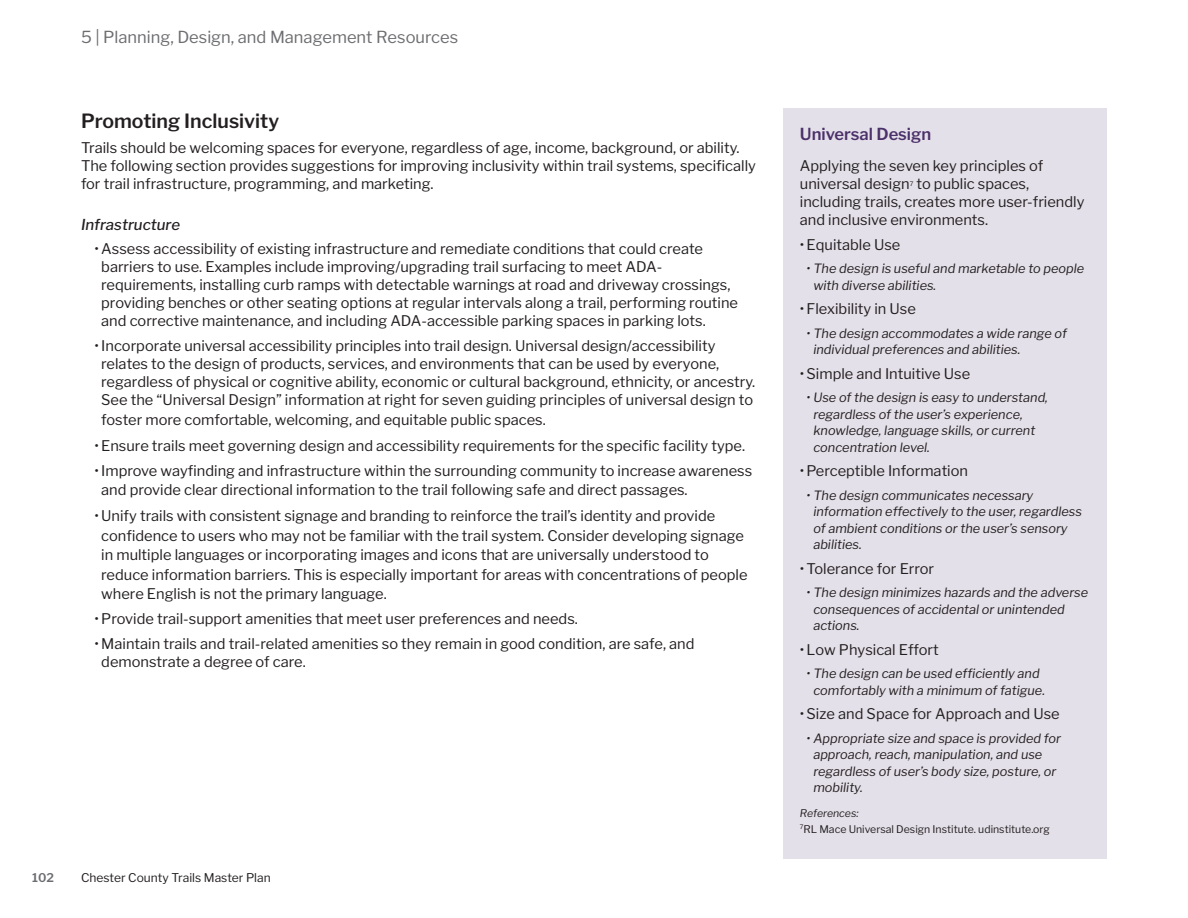
<style>
.page{position:relative;width:1188px;height:918px;background:#fff}
.page>*{position:absolute;margin:0;border:0;box-sizing:border-box;transform-origin:0 0}
.t1{font:600 19.5px "Libre Franklin";color:#231f20}
.t2{font:16.5px "Libre Franklin";color:#6c6d70}
.t3{font:600 16.5px "Libre Franklin";color:#4b306a}
.t4{font:italic 500 15px "Libre Franklin";color:#231f20}
.t5{font:14.7px/18px "Libre Franklin";color:#231f20}
.t6{font:italic 12.75px/16.5px "Libre Franklin";color:#231f20}
.t7{font:12px "Libre Franklin";color:#231f20}
.t8{font:600 12px "Libre Franklin";color:#6c6d70}
.t9{font:10.5px/16px "Libre Franklin";color:#231f20}
.t10{font:6.15px "Libre Franklin";color:#231f20}
.s1{font-style:italic}
</style>
<div class="page">
<div style="left:783px;top:108px;width:324px;height:751px;background:#e4e0e9"></div>
<p class="t2" style="left:81px;top:27px;width:379px">5 | Planning, Design, and Management Resources</p>
<h1 class="t1" style="left:81px;top:109px;width:200px">Promoting Inclusivity</h1>
<p class="t5" style="left:81px;top:139px;width:677px">Trails should be welcoming spaces for everyone, regardless of age, income, background, or ability.<br>The following section provides suggestions for improving inclusivity within trail systems, specifically for trail infrastructure, programming, and marketing.</p>
<p class="t4" style="left:81px;top:215px;width:101px">Infrastructure</p>
<p class="t5" style="left:101px;top:240px;width:638px;text-indent:-7px">• Assess accessibility of existing infrastructure and remediate conditions that could create barriers to use. Examples include improving/upgrading trail surfacing to meet ADA&shy;requirements, installing curb ramps with detectable warnings at road and driveway crossings, providing benches or other seating options at regular intervals along a trail, performing routine and corrective maintenance, and including ADA-accessible parking spaces in parking lots.</p>
<p class="t5" style="left:101px;top:337px;width:656px;text-indent:-7px">•Incorporate universal accessibility principles into trail design. Universal design/accessibility relates to the design of products, services, and environments that can be used by everyone, regardless of physical or cognitive ability, economic or cultural background, ethnicity, or ancestry.<br>See the “Universal Design” information at right for seven guiding principles of universal design to</p>
<p class="t5" style="left:101px;top:410px;width:446px">foster more comfortable, welcoming, and equitable public spaces.</p>
<p class="t5" style="left:94px;top:436px;width:652px">•Ensure trails meet governing design and accessibility requirements for the specific facility type.</p>
<p class="t5" style="left:101px;top:460px;width:653px;line-height:19.5px;text-indent:-7px">•Improve wayfinding and infrastructure within the surrounding community to increase awareness and provide clear directional information to the trail following safe and direct passages.</p>
<p class="t5" style="left:101px;top:506px;width:648px;line-height:19.5px;text-indent:-7px">• Unify trails with consistent signage and branding to reinforce the trail’s identity and provide confidence to users who may not be familiar with the trail system. Consider developing signage in multiple languages or incorporating images and icons that are universally understood to reduce information barriers. This is especially important for areas with concentrations of people where English is not the primary language.</p>
<p class="t5" style="left:94px;top:610px;width:485px">•Provide trail-support amenities that meet user preferences and needs.</p>
<p class="t5" style="left:101px;top:634px;width:595px;text-indent:-7px">•Maintain trails and trail-related amenities so they remain in good condition, are safe, and demonstrate a degree of care.</p>
<p class="t8" style="left:32px;top:871px;width:23px">102</p>
<p class="t7" style="left:81px;top:871px;width:191px">Chester County Trails Master Plan</p>
<p class="t3" style="left:800px;top:124px;width:133px">Universal Design</p>
<p class="t5" style="left:800px;top:157px;width:245px">Applying the seven key principles of universal design</p>
<p class="t5" style="left:800px;top:175px;width:286px;text-indent:117px">to public spaces, including trails, creates more user-friendly and inclusive environments.</p>
<p class="t5" style="left:800px;top:236px;width:102px">•Equitable Use</p>
<p class="t6" style="left:813px;top:260px;width:272px;text-indent:-7px">• The design is useful and marketable to people with diverse abilities.</p>
<p class="t5" style="left:800px;top:300px;width:118px">• Flexibility in Use</p>
<p class="t6" style="left:813px;top:325px;width:255px;text-indent:-7px">• The design accommodates a wide range of individual preferences and abilities.</p>
<p class="t5" style="left:800px;top:365px;width:172px">•Simple and Intuitive Use</p>
<p class="t6" style="left:813px;top:389px;width:236px;text-indent:-7px">• Use of the design is easy to understand, regardless of the user’s experience, knowledge, language skills, or current concentration level.</p>
<p class="t5" style="left:800px;top:462px;width:170px">•Perceptible Information</p>
<p class="t6" style="left:813px;top:487px;width:270px;text-indent:-7px">• The design communicates necessary information effectively to the user, regardless of ambient conditions or the user’s sensory abilities.</p>
<p class="t5" style="left:800px;top:560px;width:136px">•Tolerance for Error</p>
<p class="t6" style="left:813px;top:584px;width:276px;text-indent:-7px">• The design minimizes hazards and the adverse consequences of accidental or unintended actions.</p>
<p class="t5" style="left:800px;top:641px;width:141px">• Low Physical Effort</p>
<p class="t6" style="left:807px;top:665px;width:240px;text-align:center">• The design can be used efficiently and comfortably with a minimum of fatigue.</p>
<p class="t5" style="left:800px;top:705px;width:261px">•Size and Space for Approach and Use</p>
<p class="t6" style="left:813px;top:730px;width:249px;text-indent:-7px">• Appropriate size and space is provided for approach, reach, manipulation, and use regardless of user’s body size, posture, or mobility.</p>
<p class="t9" style="left:800px;top:805px;width:252px"><span class="s1">References:<br></span><sup>7</sup>RL Mace Universal Design Institute. udinstitute.org</p>
<p class="t10" style="left:910px;top:180px;width:5px">7</p>
</div>
